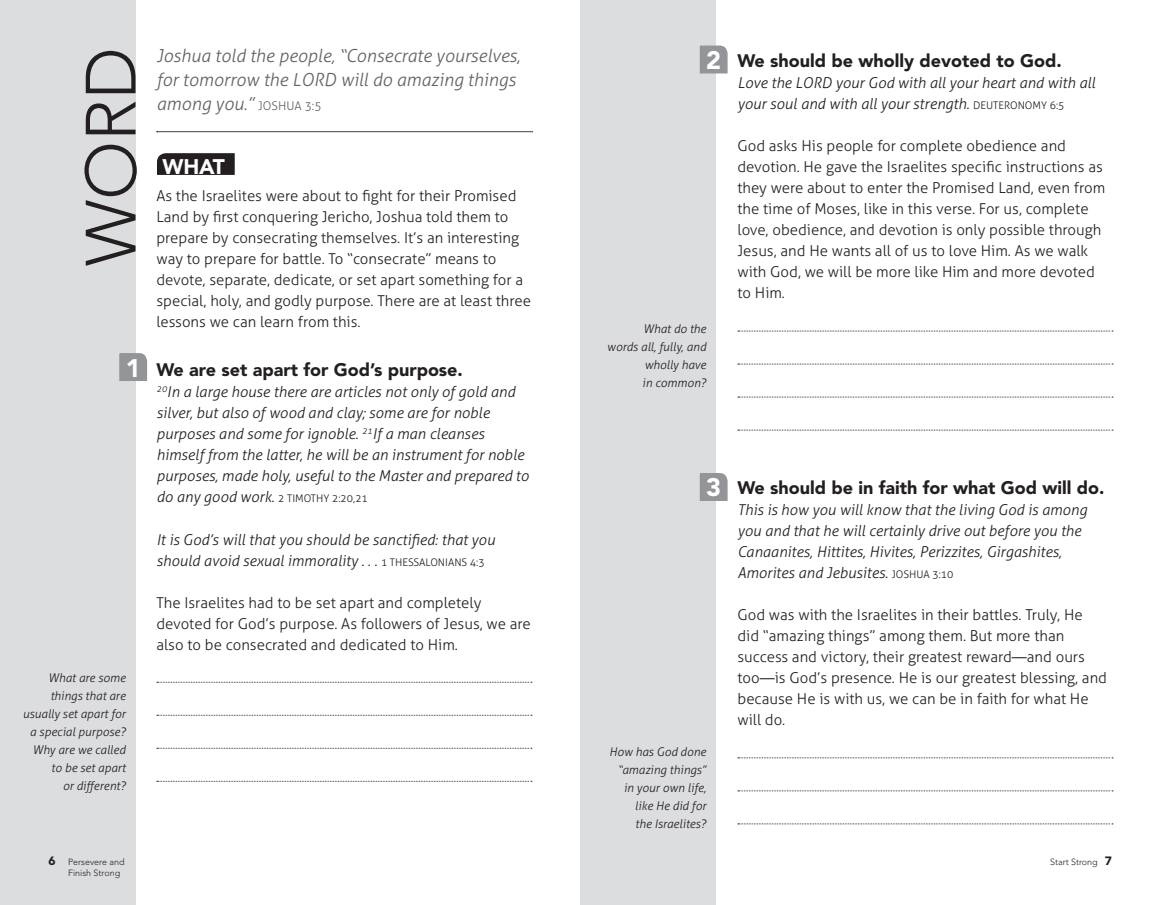
<style>
.page{position:relative;width:1161px;height:905px;background:#fff}
.page>*{position:absolute;margin:0;border:0;box-sizing:border-box;transform-origin:0 0}
.t1{font:300 70.35px "Avenir LT Std";color:#231f20}
.t2{font:900 25.2px "Avenir LT Std";color:#fff}
.t3{font:900 21px "Avenir LT Std";color:#fff}
.t4{font:italic 300 18px/24px "Aller";color:#636366}
.t5{font:900 18px "Avenir LT Std";color:#231f20}
.t6{font:300 15px/21px "Aller";color:#231f20}
.t7{font:italic 300 15px/21px "Aller";color:#231f20}
.t8{font:italic 300 12px/18px "Aller";color:#231f20;text-align:right}
.t9{font:300 12px "Aller";color:#636366}
.t10{font:300 10.5px "Aller";color:#231f20}
.t11{font:300 9px/10.8px "Avenir LT Std";color:#231f20}
.s1{font-style:normal;font-size:12px}
.s2{font-style:normal;font-size:10.5px}
.s3{font-weight:900;font-size:12px}
</style>
<div class="page">
<svg style="left:738px;top:330px;width:375px;height:1px"></svg>
<svg style="left:738px;top:363px;width:375px;height:1px"></svg>
<svg style="left:738px;top:396px;width:375px;height:1px"></svg>
<svg style="left:738px;top:429px;width:375px;height:1px"></svg>
<svg style="left:738px;top:757px;width:375px;height:1px"></svg>
<svg style="left:738px;top:790px;width:375px;height:1px"></svg>
<svg style="left:738px;top:823px;width:375px;height:1px"></svg>
<div style="left:580px;top:0;width:136px;height:904px;background:#dcdddf"></div>
<div style="left:0;top:0;width:135px;height:904px;background:#dcdddf"></div>
<svg style="left:157px;top:681px;width:375px;height:1px"></svg>
<svg style="left:157px;top:714px;width:375px;height:1px"></svg>
<svg style="left:157px;top:747px;width:375px;height:1px"></svg>
<svg style="left:157px;top:780px;width:375px;height:1px"></svg>
<svg style="left:119px;top:353px;width:28px;height:28px"></svg>
<svg style="left:157px;top:131px;width:376px;height:1px"></svg>
<svg style="left:157px;top:153px;width:78px;height:22px;background:#282425"></svg>
<svg style="left:700px;top:473px;width:28px;height:28px"></svg>
<svg style="left:700px;top:46px;width:28px;height:27px"></svg>
<h1 class="t1" style="left:70px;top:266px;width:213px;rotate:-90deg">WORD</h1>
<p class="t4" style="left:156px;top:43px;width:365px">Joshua told the people, “Consecrate yourselves, for tomorrow the LORD will do amazing things among you.” <span class="s1">Joshua</span></p>
<p class="t9" style="left:305px;top:98px;width:18px">3:5</p>
<h3 class="t3" style="left:162px;top:154px;width:36px">WHAT</h3>
<p class="t6" style="left:156px;top:185px;width:376px">As the Israelites were about to fight for their Promised Land by first conquering Jericho, Joshua told them to prepare by consecrating themselves. It’s an interesting way to prepare for battle. To “consecrate” means to devote, separate, dedicate, or set apart something for a special, holy, and godly purpose. There are at least three lessons we can learn from this.</p>
<h2 class="t2" style="left:126px;top:353px;width:16px">1</h2>
<p class="t8" style="left:23px;top:668px;width:104px">What are some things that are usually set apart for a special purpose?<br>Why are we called to be set apart<br>or different?</p>
<p class="t5" style="left:156px;top:359px;width:308px">We are set apart for God’s purpose.</p>
<p class="t7" style="left:156px;top:381px;width:374px"><sup>20</sup>In a large house there are articles not only of gold and silver, but also of wood and clay; some are for noble purposes and some for ignoble. <sup>21</sup>If a man cleanses himself from the latter, he will be an instrument for noble purposes, made holy, useful to the Master and prepared to do any good work. <span class="s2">2 Ti mothy</span></p>
<p class="t10" style="left:332px;top:492px;width:37px">2:20,21</p>
<p class="t7" style="left:156px;top:528px;width:340px">It is God’s will that you should be sanctified: that you should avoid sexual immorality . . . <span class="s2">1 Thessalonians</span></p>
<p class="t10" style="left:470px;top:555px;width:16px">4:3</p>
<p class="t6" style="left:156px;top:591px;width:376px">The Israelites had to be set apart and completely devoted for God’s purpose. As followers of Jesus, we are also to be consecrated and dedicated to Him.</p>
<p class="t11" style="left:49px;top:857px;width:78px"><span class="s3">6</span> Persevere and<br>F</p>
<p class="t11" style="left:73px;top:867px;width:49px">inish Strong</p>
<h2 class="t2" style="left:706px;top:45px;width:16px">2</h2>
<p class="t8" style="left:607px;top:319px;width:101px">What do the<br>words all, fully, and wholly have<br>in common?</p>
<p class="t5" style="left:737px;top:50px;width:326px">We should be wholly devoted to God.</p>
<p class="t7" style="left:737px;top:72px;width:359px">Love the LORD your God with all your heart and with all your soul and with all your strength. <span class="s2">Deuterono</span></p>
<p class="t10" style="left:1033px;top:99px;width:33px">my 6:5</p>
<p class="t6" style="left:737px;top:135px;width:369px">God asks His people for complete obedience and devotion. He gave the Israelites specific instructions as they were about to enter the Promised Land, even from the time of M oses, like in this verse. For us, complete love, obedience, and devotion is only possible through Jesus, and He wants all of us to love Him. As we walk with God, we will be more like Him and more devoted to Him.</p>
<h2 class="t2" style="left:706px;top:472px;width:16px">3</h2>
<p class="t8" style="left:609px;top:743px;width:99px">How has God done “amazing things” in your own life, like He did for<br>the Israelites?</p>
<p class="t5" style="left:737px;top:477px;width:368px">We should be in faith for what God will do.</p>
<p class="t7" style="left:737px;top:499px;width:351px">This is how you will know that the living God is among you and that he will certainly drive out before you the Canaanites, Hittites, Hivites, Perizzites, Girgashites, Amorites and Jebusites. <span class="s2">Joshua</span></p>
<p class="t10" style="left:932px;top:568px;width:23px">3:10</p>
<p class="t6" style="left:737px;top:604px;width:371px">God was with the Israelites in their battles. Truly, He did “amazing things” among them. But more than success and victory, their greatest reward—and ours too—is God’s presence. He is our greatest blessing, and because He is with us, we can be in faith for what He will do.</p>
<p class="t11" style="left:1050px;top:857px;width:63px">Start Strong <span class="s3">7</span></p>
</div>
